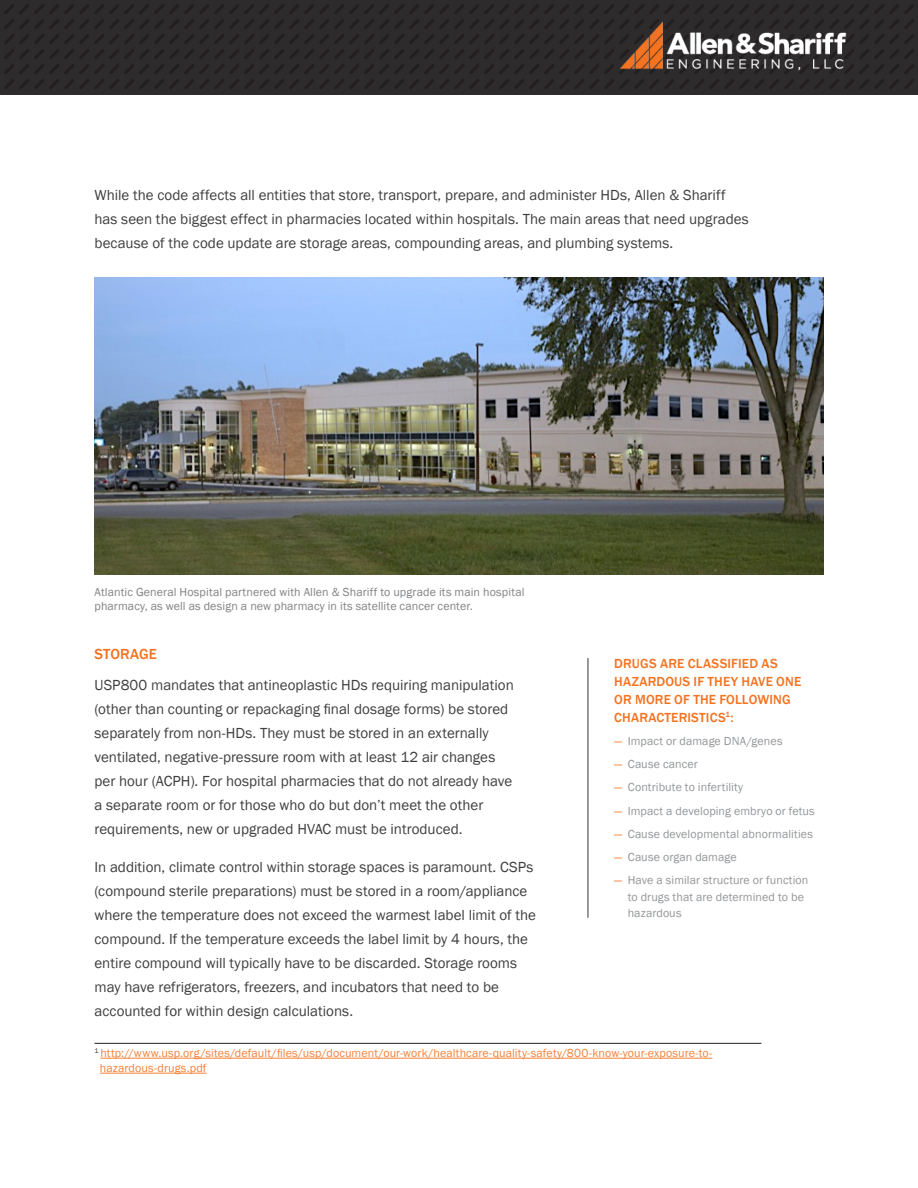
<style>
.page{position:relative;width:918px;height:1188px;background:#fff}
.page>*{position:absolute;margin:0;border:0;box-sizing:border-box;transform-origin:0 0}
.body{font:15px/24px "Franklin Gothic";color:#3e3e3f}
.t1{font:500 15px "Franklin Gothic";letter-spacing:.005em;color:#f37321}
.sidebar_header{font:500 13.5px/18px "Franklin Gothic";letter-spacing:.01em;color:#f37321}
.t2{font:12px/16.5px "Franklin Gothic";letter-spacing:.01em;color:#939598}
.t3{font:12px/14.4px "Franklin Gothic";letter-spacing:.01em;color:#808285}
.body-2{font:12px/15px "Franklin Gothic";letter-spacing:.01em;color:#f48137}
.s1{color:#f37321}
</style>
<div class="page">
<div style="left:0;top:0;width:918px;height:94px;background:#2e2b2c"></div>
<svg style="left:5px;top:4px;width:909px;height:85px"></svg>
<img style="left:609px;top:4px;width:255px;height:91px">
<hr style="left:587px;top:658px;width:2px;height:260px;background:#76787b">
<img style="left:94px;top:278px;width:730px;height:296px">
<hr style="left:94px;top:1043px;width:667px;height:1px;background:#231f20">
<hr style="left:100px;top:1058px;width:612px;height:1px;background:#f48137">
<hr style="left:100px;top:1073px;width:107px;height:1px;background:#f48137">
<p class="body" style="left:94px;top:183px;width:656px">While the code affects all entities that store, transport, prepare, and administer HDs, Allen &amp; Shariff has seen the biggest effect in pharmacies located within hospitals. The main areas that need upgrades because of the code update are storage areas, compounding areas, and plumbing systems.</p>
<p class="t3" style="left:94px;top:585px;width:431px">Atlantic General Hospital partnered with Allen &amp; Shariff to upgrade its main hospital pharmacy, as well as design a new pharmacy in its satellite cancer center.</p>
<p class="t1" style="left:94px;top:645px;width:64px">STORAGE</p>
<p class="body" style="left:94px;top:673px;width:421px">USP800 mandates that antineoplastic HDs requiring manipulation (other than counting or repackaging final dosage forms) be stored separately from non-HDs. They must be stored in an externally ventilated, negative-pressure room with at least 12 air changes per hour (ACPH). For hospital pharmacies that do not already have a separate room or for those who do but don’t meet the other requirements, new or upgraded HVAC must be introduced.</p>
<p class="body" style="left:94px;top:855px;width:443px">In addition, climate control within storage spaces is paramount. CSPs (compound sterile preparations) must be stored in a room/appliance where the temperature does not exceed the warmest label limit of the compound. If the temperature exceeds the label limit by 4 hours, the entire compound will typically have to be discarded. Storage rooms may have refrigerators, freezers, and incubators that need to be accounted for within design calculations.</p>
<p class="sidebar_header" style="left:614px;top:654px;width:189px">DRUGS ARE CLASSIFIED AS<br>HAZARDOUS IF THEY HAVE ONE<br>OR MORE OF THE FOLLOWING<br>CHARACTERISTICS<sup>1</sup>:</p>
<p class="t2" style="left:614px;top:733px;width:170px"><span class="s1">—</span> Impact or damage DNA/genes</p>
<p class="t2" style="left:614px;top:756px;width:85px"><span class="s1">—</span> Cause cancer</p>
<p class="t2" style="left:614px;top:779px;width:131px"><span class="s1">—</span> Contribute to infertility</p>
<p class="t2" style="left:614px;top:803px;width:202px"><span class="s1">—</span> Impact a developing embryo or fetus</p>
<p class="t2" style="left:614px;top:826px;width:200px"><span class="s1">—</span> Cause developmental abnormalities</p>
<p class="t2" style="left:614px;top:849px;width:124px"><span class="s1">—</span> Cause organ damage</p>
<p class="t2" style="left:628px;top:872px;width:182px;text-indent:-14px"><span class="s1">—</span> Have a similar structure or function to drugs that are determined to be hazardous</p>
<p class="body-2" style="left:100px;top:1046px;width:614px;text-indent:-5px"><sup>1</sup> http://www.usp.org/sites/default/files/usp/document/our-work/healthcare-quality-safety/800-know-your-exposure-to&shy;hazardous-drugs.pdf</p>
</div>
